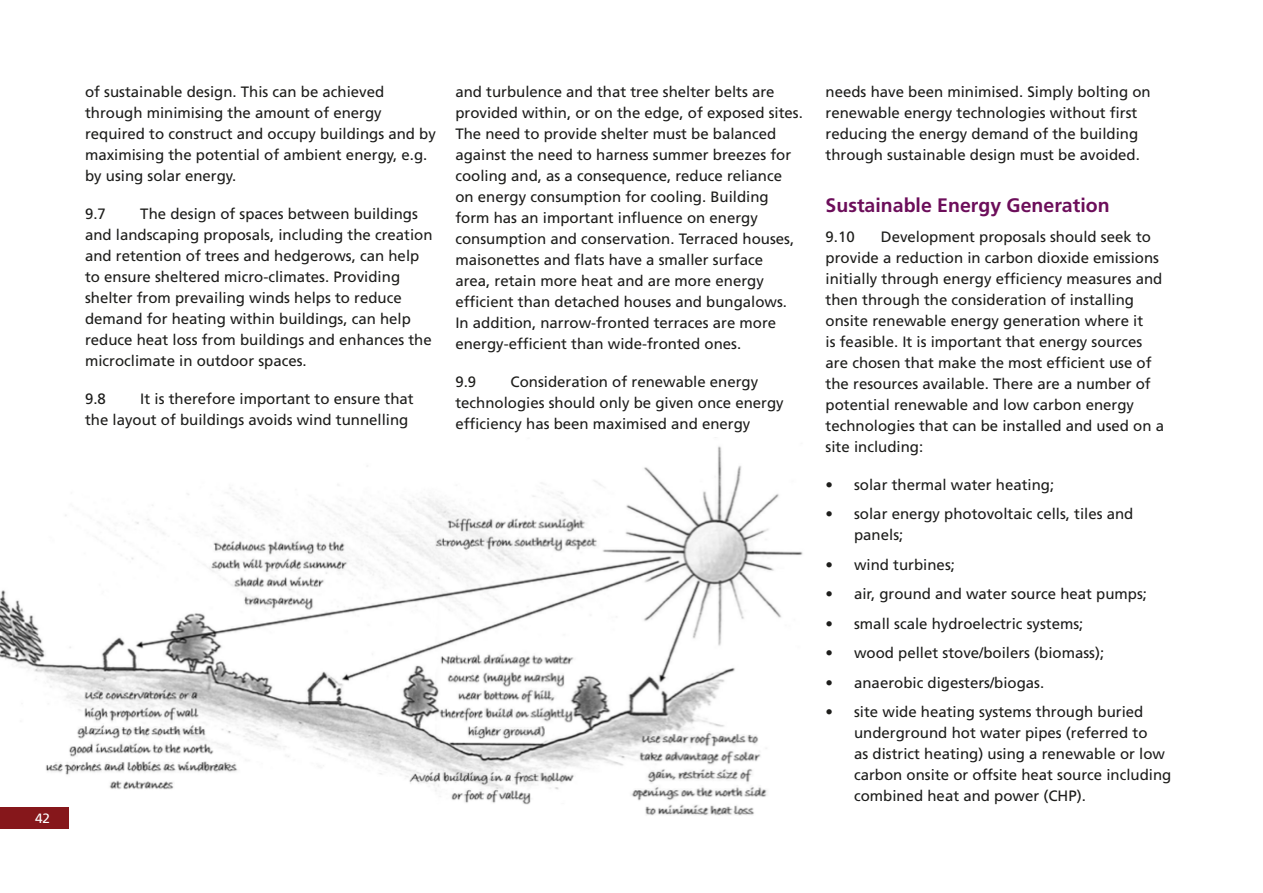
<style>
.page{position:relative;width:1263px;height:893px;background:#fff}
.page>*{position:absolute;margin:0;border:0;box-sizing:border-box;transform-origin:0 0}
.Subhead_1{font:700 19.5px "Frutiger";color:#6c0e5a}
.body_text{font:15px/21px "Frutiger";color:#1d1d1b}
.Bullets{font:15px/21px "Frutiger";color:#1d1d1b}
.last_body_bullet{font:15px/21px "Frutiger";color:#1d1d1b}
.t1{font:13.5px "Frutiger";color:#fff}
</style>
<div class="page">
<img style="left:0;top:446px;width:803px;height:370px">
<div style="left:0;top:807px;width:69px;height:22px;background:#86171b"></div>
<p class="t1" style="left:35px;top:810px;width:17px">42</p>
<p class="body_text" style="left:85px;top:81px;width:352px">of sustainable design. This can be achieved through minimising the amount of energy required to construct and occupy buildings and by maximising the potential of ambient energy, e.g. by using solar energy.</p>
<p class="body_text" style="left:85px;top:203px;width:22px">9.7</p>
<p class="body_text" style="left:85px;top:203px;width:349px;text-indent:55px">The design of spaces between buildings and landscaping proposals, including the creation and retention of trees and hedgerows, can help to ensure sheltered micro-climates. Providing shelter from prevailing winds helps to reduce demand for heating within buildings, can help reduce heat loss from buildings and enhances the microclimate in outdoor spaces.</p>
<p class="body_text" style="left:85px;top:388px;width:22px">9.8</p>
<p class="body_text" style="left:85px;top:388px;width:330px;text-indent:55px">It is therefore important to ensure that the layout of buildings avoids wind tunnelling</p>
<p class="body_text" style="left:455px;top:81px;width:349px">and turbulence and that tree shelter belts are provided within, or on the edge, of exposed sites.<br>The need to provide shelter must be balanced against the need to harness summer breezes for cooling and, as a consequence, reduce reliance on energy consumption for cooling. Building form has an important influence on energy consumption and conservation. Terraced houses, maisonettes and flats have a smaller surface<br>area, retain more heat and are more energy efficient than detached houses and bungalows.<br>In addition, narrow-fronted terraces are more energy-efficient than wide-fronted ones.</p>
<p class="body_text" style="left:455px;top:371px;width:22px">9.9</p>
<p class="body_text" style="left:455px;top:371px;width:330px;text-indent:55px">Consideration of renewable energy technologies should only be given once energy efficiency has been maximised and energy</p>
<p class="body_text" style="left:826px;top:81px;width:327px">needs have been minimised. Simply bolting on renewable energy technologies without first reducing the energy demand of the building through sustainable design must be avoided.</p>
<p class="Subhead_1" style="left:826px;top:194px;width:285px">Sustainable Energy Generation</p>
<p class="body_text" style="left:826px;top:226px;width:31px">9.10</p>
<p class="body_text" style="left:826px;top:226px;width:340px;text-indent:55px">Development proposals should seek to provide a reduction in carbon dioxide emissions initially through energy efficiency measures and then through the consideration of installing onsite renewable energy generation where it<br>is feasible. It is important that energy sources are chosen that make the most efficient use of the resources available. There are a number of potential renewable and low carbon energy technologies that can be installed and used on a site including:</p>
<p class="Bullets" style="left:826px;top:474px;width:230px">• solar thermal water heating;</p>
<p class="Bullets" style="left:854px;top:503px;width:281px;text-indent:-28px">• solar energy photovoltaic cells, tiles and panels;</p>
<p class="Bullets" style="left:826px;top:554px;width:131px">• wind turbines;</p>
<p class="Bullets" style="left:826px;top:583px;width:323px">• air, ground and water source heat pumps;</p>
<p class="Bullets" style="left:826px;top:613px;width:259px">• small scale hydroelectric systems;</p>
<p class="Bullets" style="left:826px;top:642px;width:280px">• wood pellet stove/boilers (biomass);</p>
<p class="Bullets" style="left:826px;top:672px;width:220px">• anaerobic digesters/biogas.</p>
<p class="last_body_bullet" style="left:854px;top:701px;width:319px;text-indent:-28px">• site wide heating systems through buried underground hot water pipes (referred to<br>as district heating) using a renewable or low carbon onsite or offsite heat source including combined heat and power (CHP).</p>
</div>
